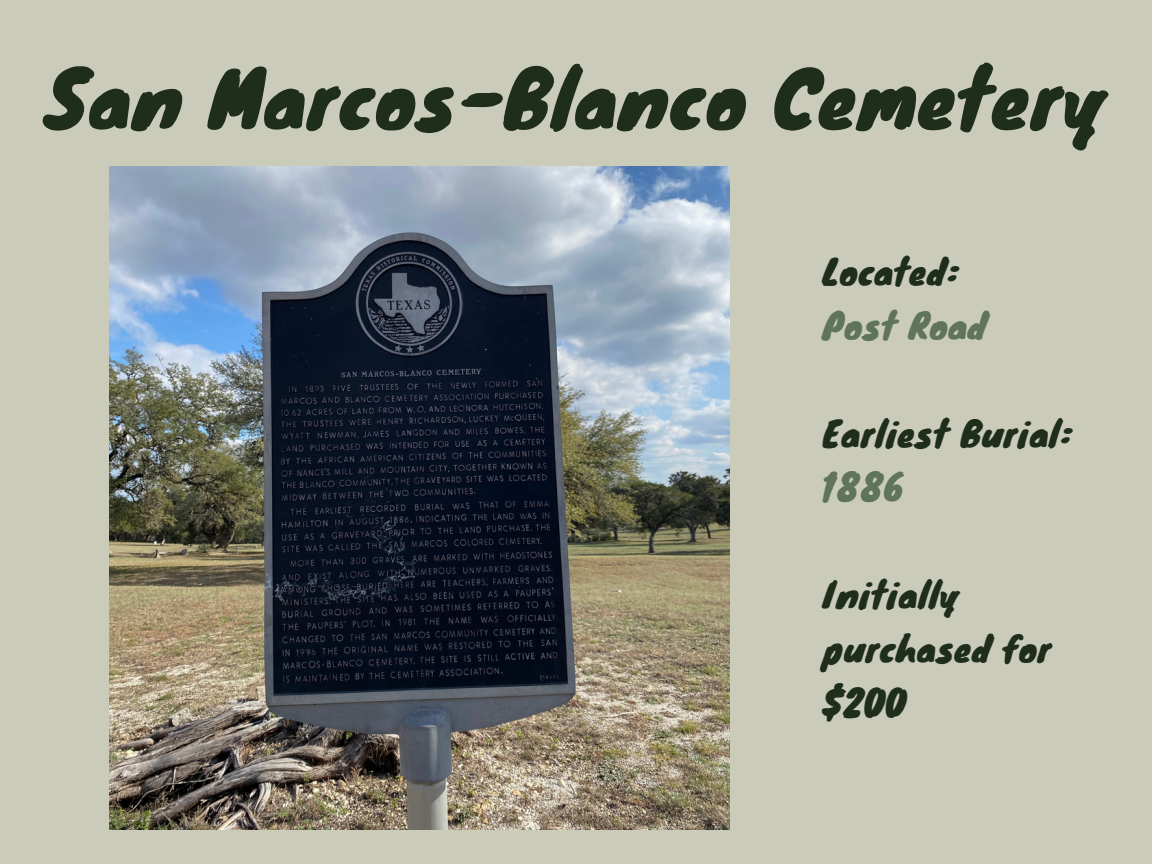
<style>
.page{position:relative;width:1152px;height:864px;background:#caccb9}
.page>*{position:absolute;margin:0;border:0;box-sizing:border-box;transform-origin:0 0}
.t1{font:77.1px "Knewave";letter-spacing:.02em;color:#1f2d1b}
.t2{font:34.65px/53.8px "Knewave";letter-spacing:.02em;color:#1f2d1b}
.t3{font:34.65px "Knewave";letter-spacing:.02em;color:#5f745a}
.s1{color:#5f745a}
</style>
<div class="page">
<img style="left:110px;top:166px;width:620px;height:664px">
<p class="t1" style="left:45px;top:36px;width:1063px">San Marcos-Blanco Cemetery</p>
<p class="t2" style="left:823px;top:243px;width:137px">Located:</p>
<p class="t3" style="left:823px;top:297px;width:165px">Post Road</p>
<p class="t2" style="left:823px;top:405px;width:250px">Earliest Burial:<br><span class="s1">1886</span></p>
<p class="t2" style="left:823px;top:567px;width:230px">Initially purchased for $200</p>
</div>
